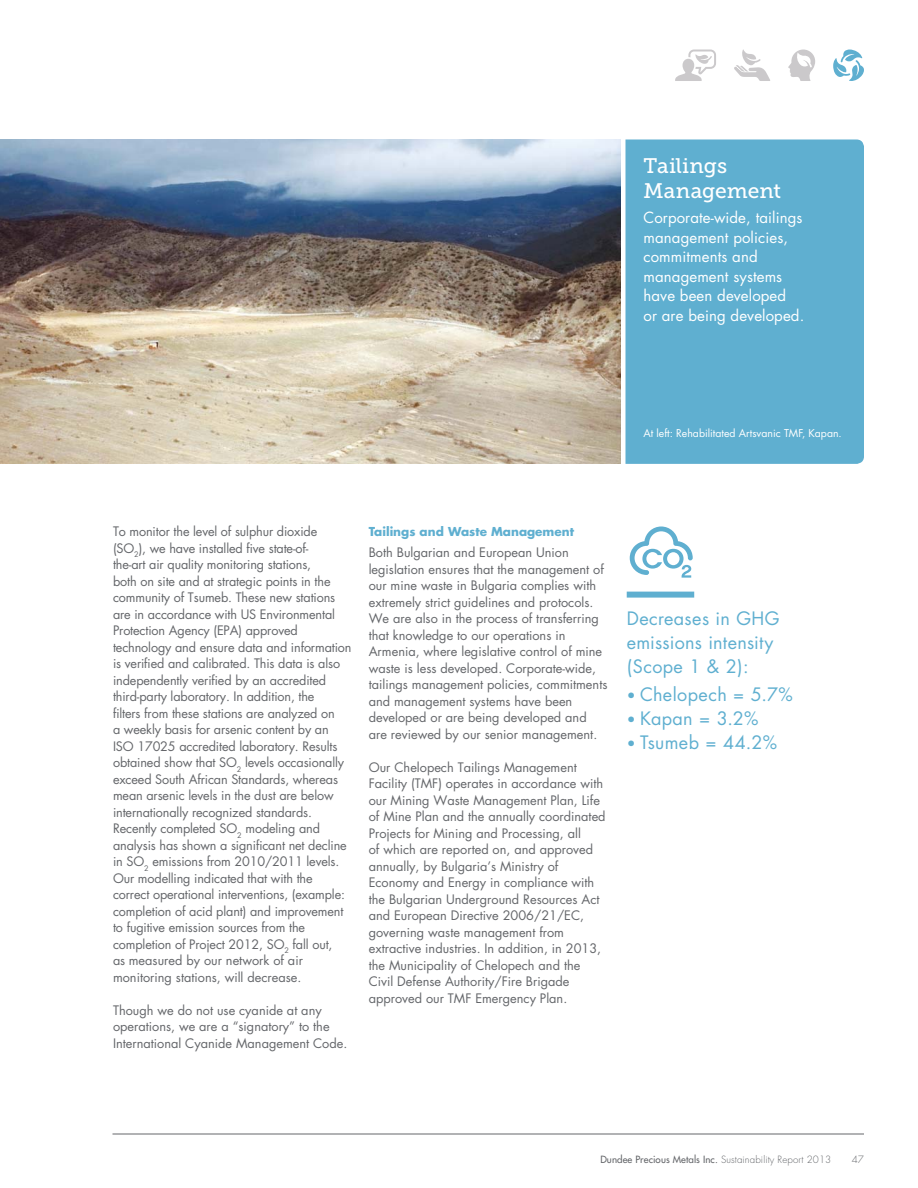
<style>
.page{position:relative;width:918px;height:1188px;background:#fff}
.page>*{position:absolute;margin:0;border:0;box-sizing:border-box;transform-origin:0 0}
.t1{font:21px/25.2px "Museo Slab 500";color:#fff}
.t2{font:18px/24px "Futura";letter-spacing:.02em;color:#5fafd0}
.t3{font:15px/19.5px "Futura";letter-spacing:.005em;color:#fff}
.t4{font:12.75px/16.5px "Futura";color:#64666a}
.t5{font:700 12px "Futura";color:#5fafd0}
.t6{font:10.5px "Futura";color:#fff}
.t7{font:9.75px "Futura";letter-spacing:.01em;color:#64666a}
.t8{font:300 9.75px "Futura";color:#64666a}
.s1{font-size:15px}
.s2{font-weight:300}
</style>
<div class="page">
<img style="left:0;top:140px;width:621px;height:324px">
<svg style="left:788px;top:50px;width:27px;height:31px"></svg>
<svg style="left:675px;top:50px;width:41px;height:31px"></svg>
<svg style="left:734px;top:50px;width:36px;height:31px"></svg>
<svg style="left:833px;top:50px;width:31px;height:31px"></svg>
<div style="left:626px;top:140px;width:238px;height:324px;background:#5fafd0"></div>
<div style="left:627px;top:592px;width:67px;height:6px;background:#5fafd0"></div>
<svg style="left:630px;top:526px;width:63px;height:52px"></svg>
<hr style="left:112px;top:1134px;width:752px;height:1px;background:#64666a">
<p class="t1" style="left:644px;top:156px;width:139px">Tailings<br>Management</p>
<p class="t3" style="left:644px;top:209px;width:162px">Corporate-wide, tailings management policies, commitments and management systems have been developed<br>or are being developed.</p>
<p class="t6" style="left:644px;top:428px;width:200px">At left: Rehabilitated Artsvanic TMF, Kapan.</p>
<p class="t4" style="left:113px;top:525px;width:240px">To monitor the level of sulphur dioxide (SO<sub>2</sub>), we have installed five state-of-<br>the-art air quality monitoring stations,<br>both on site and at strategic points in the community of Tsumeb. These new stations are in accordance with US Environmental Protection Agency (EPA) approved technology and ensure data and information is verified and calibrated. This data is also independently verified by an accredited third-party laboratory. In addition, the<br>filters from these stations are analyzed on<br>a weekly basis for arsenic content by an ISO 17025 accredited laboratory. Results obtained show that SO<sub>2</sub> levels occasionally exceed South African Standards, whereas mean arsenic levels in the dust are below internationally recognized standards.<br>Recently completed SO<sub>2</sub> modeling and analysis has shown a significant net decline in SO<sub>2</sub> emissions from 2010/2011 levels.<br>Our modelling indicated that with the correct operational interventions, (example: completion of acid plant) and improvement to fugitive emission sources from the completion of Project 2012, SO<sub>2</sub> fall out,<br>as measured by our network of air monitoring stations, will decrease.</p>
<p class="t4" style="left:113px;top:1003px;width:236px">Though we do not use cyanide at any operations, we are a “signatory” to the<br>International Cyanide Management Code.</p>
<p class="t5" style="left:369px;top:526px;width:207px">Tailings and Waste Management</p>
<p class="t4" style="left:369px;top:545px;width:240px">Both Bulgarian and European Union legislation ensures that the management of our mine waste in Bulgaria complies with extremely strict guidelines and protocols.<br>We are also in the process of transferring that knowledge to our operations in Armenia, where legislative control of mine waste is less developed. Corporate-wide, tailings management policies, commitments and management systems have been developed or are being developed and are reviewed by our senior management.</p>
<p class="t4" style="left:369px;top:760px;width:238px">Our Chelopech Tailings Management Facility (TMF) operates in accordance with our Mining Waste Management Plan, Life of Mine Plan and the annually coordinated Projects for Mining and Processing, all<br>of which are reported on, and approved annually, by Bulgaria’s Ministry of Economy and Energy in compliance with the Bulgarian Underground Resources Act and European Directive 2006/21/EC, governing waste management from extractive industries. In addition, in 2013, the Municipality of Chelopech and the Civil Defense Authority/Fire Brigade approved our TMF Emergency Plan.</p>
<p class="t2" style="left:627px;top:608px;width:154px">Decreases in GHG emissions intensity (Scope 1 &amp; 2):</p>
<p class="t2" style="left:627px;top:684px;width:168px"><span class="s1">•</span> Chelopech = 5.7%</p>
<p class="t2" style="left:627px;top:708px;width:133px"><span class="s1">•</span> Kapan = 3.2%</p>
<p class="t2" style="left:627px;top:732px;width:152px"><span class="s1">•</span> Tsumeb = 44.2%</p>
<p class="t7" style="left:600px;top:1155px;width:232px">Dundee Precious Metals Inc. <span class="s2">Sustainability Report 2013</span></p>
<p class="t8" style="left:852px;top:1155px;width:14px">47</p>
</div>
